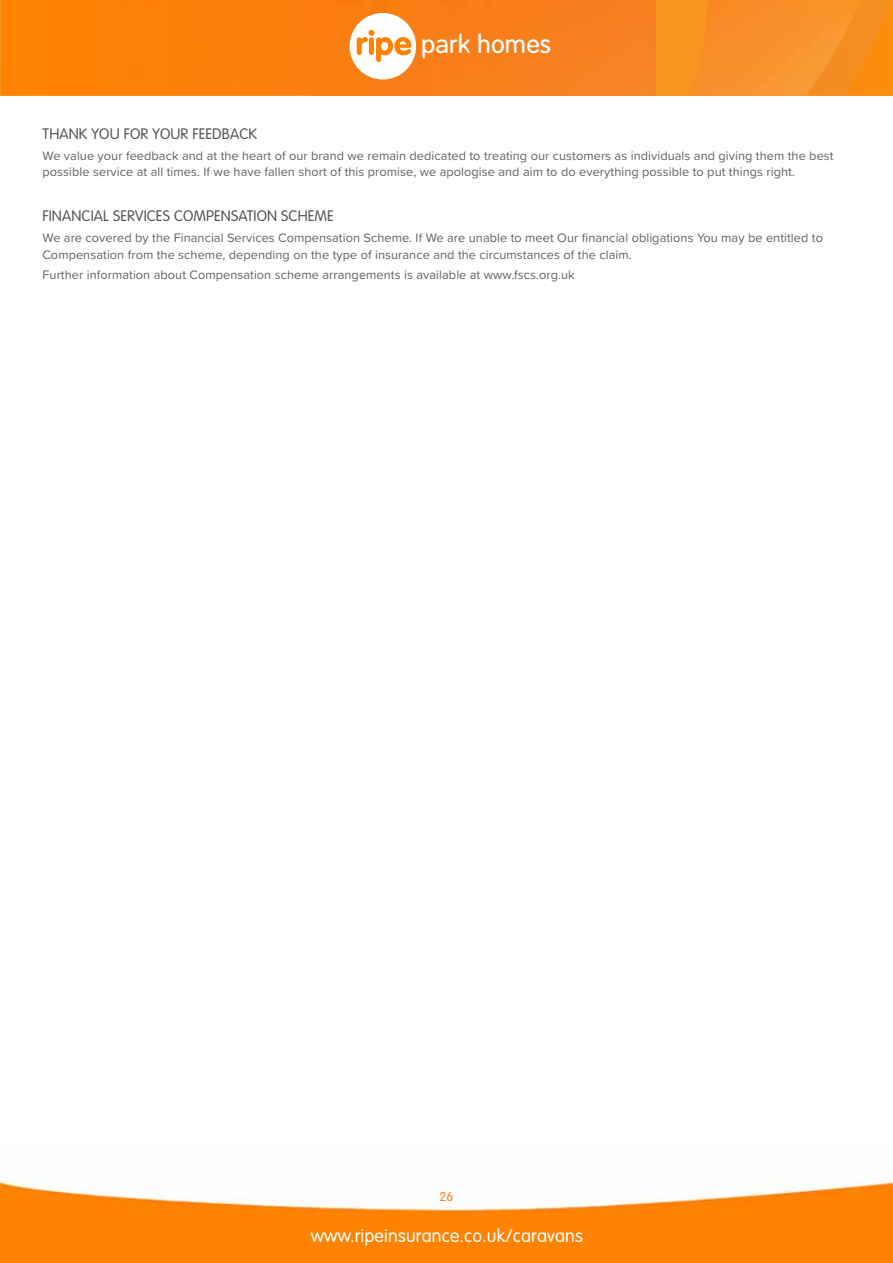
<style>
.page{position:relative;width:893px;height:1263px;background:#fff}
.page>*{position:absolute;margin:0;border:0;box-sizing:border-box;transform-origin:0 0}
.t1{font:25.2px "Tate";letter-spacing:.005em;color:#fff}
.t2{font:300 18px "VAG Rounded Std";letter-spacing:.01em;color:#fff}
.t3{font:300 15px "VAG Rounded Std";letter-spacing:.01em;color:#55565a}
.t4{font:12.75px/16.5px "Proxima Soft";letter-spacing:.005em;color:#626164}
.t5{font:300 12.75px "VAG Rounded Std";color:#f58220}
</style>
<div class="page">
<img style="left:0;top:1179px;width:893px;height:84px">
<svg style="left:0;top:0;width:893px;height:95px;background:#f8901a"></svg>
<img style="left:690px;top:0;width:162px;height:95px">
<img style="left:1px;top:0;width:655px;height:95px">
<div style="left:350px;top:13px;width:66px;height:67px;background:#fff;border-radius:33px"></div>
<svg style="left:357px;top:30px;width:54px;height:32px"></svg>
<h1 class="t1" style="left:421px;top:30px;width:131px">park homes</h1>
<p class="t3" style="left:43px;top:125px;width:216px">THANK YOU FOR YOUR FEEDBACK</p>
<p class="t4" style="left:43px;top:147px;width:793px">We value your feedback and at the heart of our brand we remain dedicated to treating our customers as individuals and giving them the best possible service at all times. If we have fallen short of this promise, we apologise and aim to do everything possible to put things right.</p>
<p class="t3" style="left:43px;top:208px;width:293px">FINANCIAL SERVICES COMPENSATION SCHEME</p>
<p class="t4" style="left:43px;top:229px;width:782px">We are covered by the Financial Services Compensation Scheme. If We are unable to meet Our financial obligations You may be entitled to<br>Compensation from the scheme, depending on the type of insurance and the circumstances of the claim.</p>
<p class="t4" style="left:43px;top:266px;width:534px">Further information about Compensation scheme arrangements is available at www.fscs.org.uk</p>
<p class="t5" style="left:440px;top:1189px;width:15px">26</p>
<h2 class="t2" style="left:311px;top:1225px;width:274px">www.ripeinsurance.co.uk/caravans</h2>
</div>
